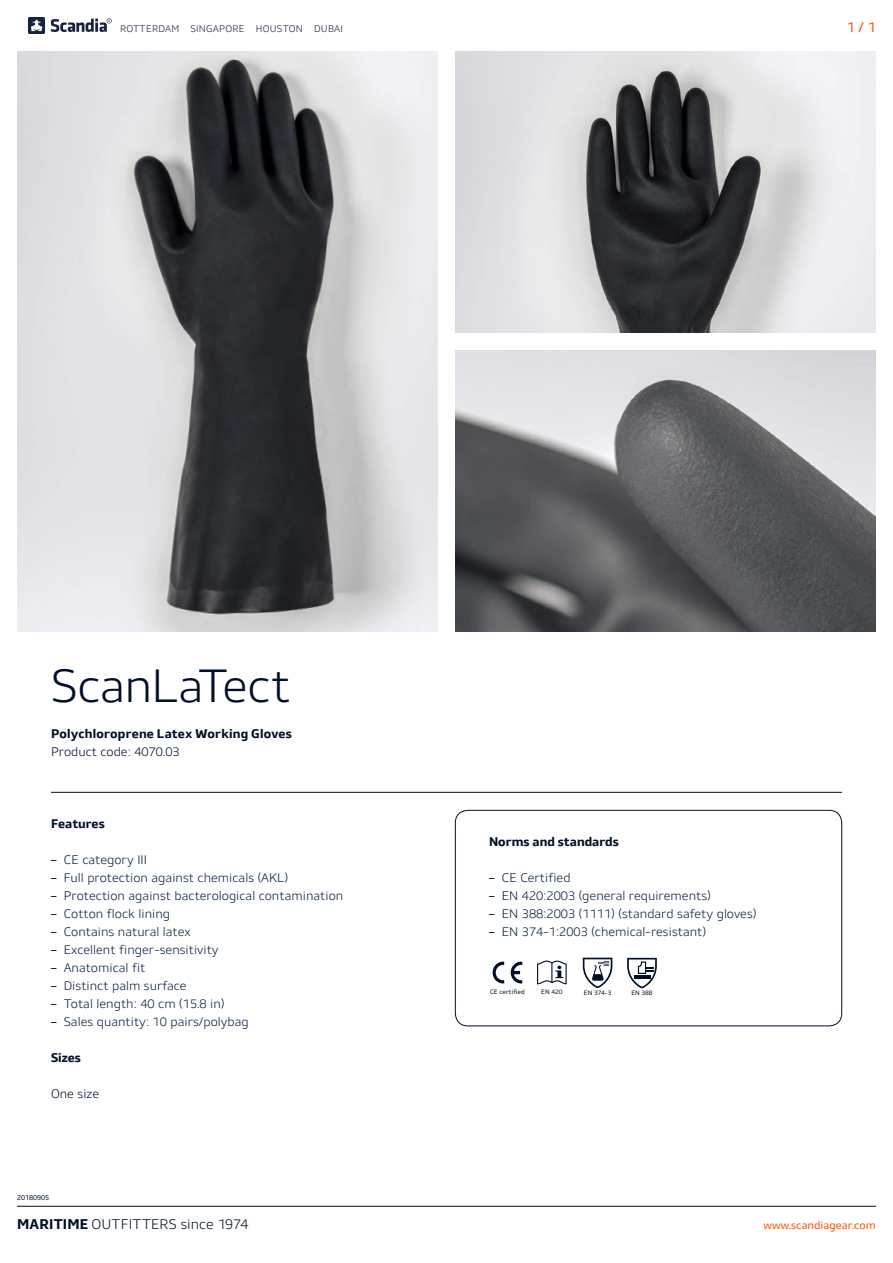
<style>
.page{position:relative;width:893px;height:1263px;background:#fff}
.page>*{position:absolute;margin:0;border:0;box-sizing:border-box;transform-origin:0 0}
.t1{font:300 45px "Stratus";letter-spacing:-.01em;color:#000f28}
.t2{font:300 13.5px "Stratus";color:#000f28}
.t3{font:13.5px "Stratus";color:#ff5000}
.t4{font:300 12px "Stratus";color:#061d41}
.t5{font:700 12px "Stratus";color:#000f28}
.t6{font:300 12px "Stratus";color:#000f28}
.t7{font:10.5px "Stratus";color:#ff5000}
.t8{font:300 9.3px "Stratus";letter-spacing:.02em;color:#17223c}
.t9{font:6.75px "Stratus";color:#000f28}
.t10{font:6.15px "Stratus";color:#000f29}
.s1{font-weight:400;color:#000f28}
.s2{font-weight:700}
</style>
<div class="page">
<hr style="left:51px;top:792px;width:791px;height:1px;background:#000f28">
<svg style="left:455px;top:810px;width:387px;height:216px"></svg>
<img style="left:17px;top:51px;width:421px;height:580px">
<img style="left:455px;top:51px;width:421px;height:282px">
<img style="left:455px;top:350px;width:421px;height:281px">
<hr style="left:17px;top:1206px;width:859px;height:1px;background:#000f28">
<svg style="left:51px;top:18px;width:61px;height:14px"></svg>
<svg style="left:28px;top:17px;width:17px;height:17px"></svg>
<p class="t8" style="left:120px;top:23px;width:225px">ROTTERDAM SINGAPORE HOUSTON DUBAI</p>
<p class="t3" style="left:847px;top:19px;width:31px">1 / 1</p>
<h1 class="t1" style="left:51px;top:665px;width:241px">ScanLaTect</h1>
<p class="t5" style="left:51px;top:729px;width:242px">Polychloroprene Latex Working Gloves</p>
<p class="t6" style="left:51px;top:746px;width:130px">Product code: 4070.03</p>
<p class="t5" style="left:51px;top:819px;width:55px">Features</p>
<p class="t4" style="left:51px;top:854px;width:97px"><span class="s1">–</span> CE category III</p>
<p class="t4" style="left:51px;top:872px;width:238px"><span class="s1">–</span> Full protection against chemicals (AKL)</p>
<p class="t4" style="left:51px;top:890px;width:294px"><span class="s1">–</span> Protection against bacterological contamination</p>
<p class="t4" style="left:51px;top:908px;width:121px"><span class="s1">–</span> Cotton flock lining</p>
<p class="t4" style="left:51px;top:926px;width:141px"><span class="s1">–</span> Contains natural latex</p>
<p class="t4" style="left:51px;top:944px;width:169px"><span class="s1">–</span> Excellent finger-sensitivity</p>
<p class="t4" style="left:51px;top:962px;width:96px"><span class="s1">–</span> Anatomical fit</p>
<p class="t4" style="left:51px;top:980px;width:137px"><span class="s1">–</span> Distinct palm surface</p>
<p class="t4" style="left:51px;top:998px;width:175px"><span class="s1">–</span> Total length: 40 cm (15.8 in)</p>
<p class="t4" style="left:51px;top:1016px;width:199px"><span class="s1">–</span> Sales quantity: 10 pairs/polybag</p>
<p class="t5" style="left:51px;top:1053px;width:32px">Sizes</p>
<p class="t6" style="left:51px;top:1088px;width:50px">One size</p>
<p class="t9" style="left:17px;top:1194px;width:34px">20180905</p>
<p class="t5" style="left:489px;top:837px;width:131px">Norms and standards</p>
<p class="t4" style="left:489px;top:872px;width:83px"><span class="s1">–</span> CE Certified</p>
<p class="t4" style="left:489px;top:890px;width:223px"><span class="s1">–</span> EN 420:2003 (general requirements)</p>
<p class="t4" style="left:489px;top:908px;width:269px"><span class="s1">–</span> EN 388:2003 (1111) (standard safety gloves)</p>
<p class="t4" style="left:489px;top:926px;width:219px"><span class="s1">–</span> EN 374-1:2003 (chemical-resistant)</p>
<p class="t10" style="left:490px;top:988px;width:36px">CE certified</p>
<p class="t10" style="left:541px;top:988px;width:23px">EN 420</p>
<p class="t10" style="left:584px;top:989px;width:29px">EN 374-3</p>
<p class="t10" style="left:631px;top:989px;width:23px">EN 388</p>
<p class="t2" style="left:17px;top:1216px;width:233px"><span class="s2">MARITIME</span> OUTFITTERS since 1974</p>
<p class="t7" style="left:763px;top:1221px;width:114px">www.scandiagear.com</p>
</div>
